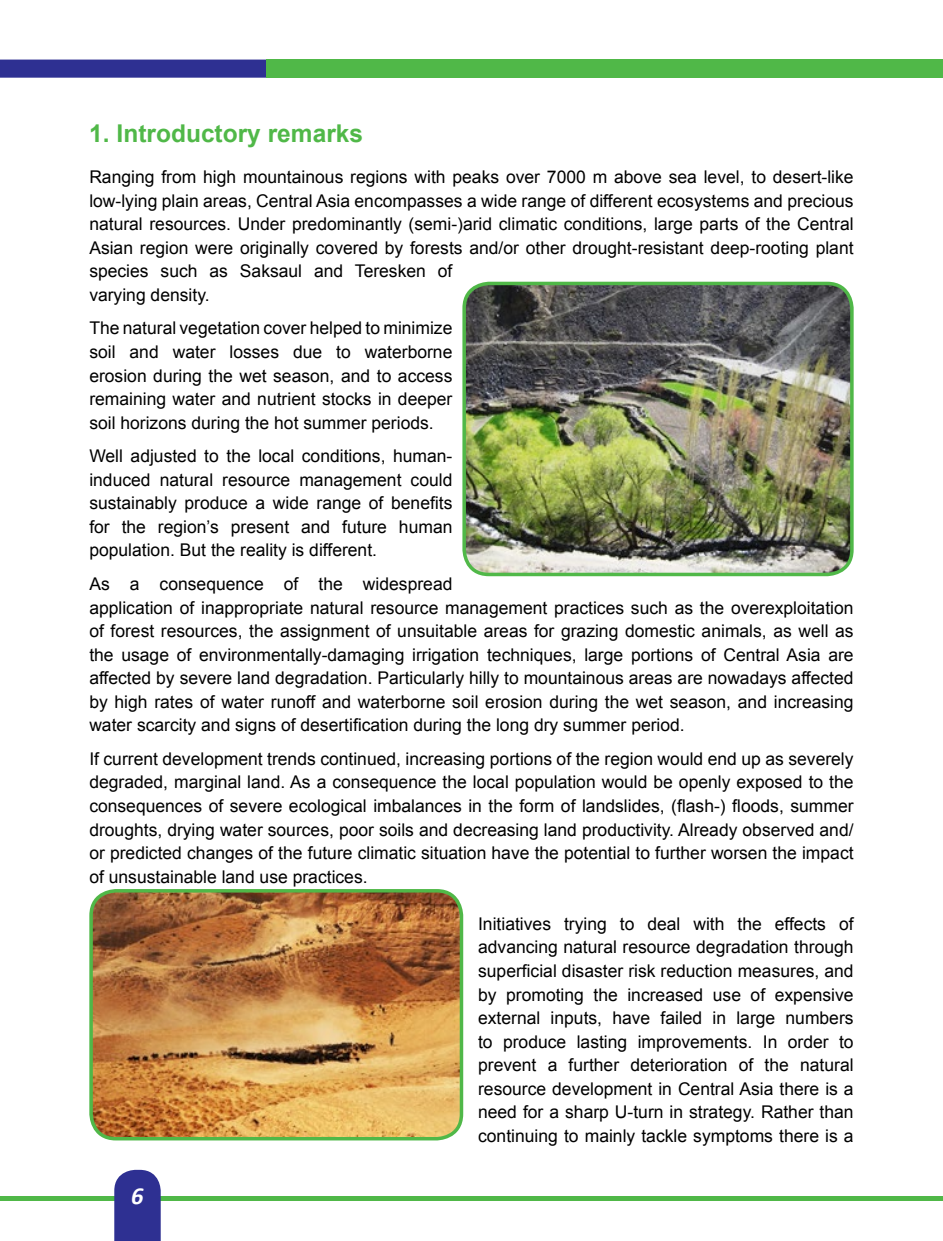
<style>
.page{position:relative;width:943px;height:1241px;background:#fff}
.page>*{position:absolute;margin:0;border:0;box-sizing:border-box;transform-origin:0 0}
.t1{font:700 24.5px "Arial";color:#50b848}
.t2{font:italic 700 24.5px "Calibri";color:#fff}
.t3{font:17.5px/23.6px "Arial";color:#000;text-align:justify}
</style>
<div class="page">
<hr style="left:0;top:1196px;width:943px;height:4px;background:#50b848">
<div style="left:0;top:60px;width:267px;height:18px;background:#2e3092"></div>
<div style="left:267px;top:60px;width:676px;height:18px;background:#50b848"></div>
<svg style="left:114px;top:1169px;width:47px;height:71px;background:#3e3f9a"></svg>
<img style="left:466px;top:283px;width:385px;height:291px">
<div style="left:462px;top:282px;width:391px;height:294px;border:4px solid #50b848;border-radius:25px"></div>
<img style="left:93px;top:893px;width:368px;height:245px">
<div style="left:89px;top:888px;width:374px;height:252px;border:4px solid #50b848;border-radius:25px"></div>
<h1 class="t1" style="left:89px;top:117px;width:275px">1. Introductory remarks</h1>
<p class="t3" style="left:89px;top:165px;width:765px;text-align:left">Ranging from high mountainous regions with peaks over 7000 m above sea level, to desert-like low-lying plain areas, Central Asia encompasses a wide range of different ecosystems and precious natural resources. Under predominantly (semi-)arid climatic conditions, large parts of the Central Asian region were originally covered by forests and/or other drought-resistant deep-rooting plant species such as Saksaul and Teresken of<br>varying density.</p>
<p class="t3" style="left:89px;top:316px;width:364px">The natural vegetation cover helped to minimize soil and water losses due to waterborne erosion during the wet season, and to access remaining water and nutrient stocks in deeper soil horizons during the hot summer periods.</p>
<p class="t3" style="left:89px;top:444px;width:364px">Well adjusted to the local conditions, human&shy;induced natural resource management could sustainably produce a wide range of benefits for the region’s present and future human population. But the reality is different.</p>
<p class="t3" style="left:89px;top:572px;width:765px;text-align:left">As a consequence of the widespread<br>application of inappropriate natural resource management practices such as the overexploitation of forest resources, the assignment of unsuitable areas for grazing domestic animals, as well as the usage of environmentally-damaging irrigation techniques, large portions of Central Asia are affected by severe land degradation. Particularly hilly to mountainous areas are nowadays affected by high rates of water runoff and waterborne soil erosion during the wet season, and increasing water scarcity and signs of desertification during the long dry summer period.</p>
<p class="t3" style="left:89px;top:747px;width:765px">If current development trends continued, increasing portions of the region would end up as severely degraded, marginal land. As a consequence the local population would be openly exposed to the consequences of severe ecological imbalances in the form of landslides, (flash-) floods, summer droughts, drying water sources, poor soils and decreasing land productivity. Already observed and/ or predicted changes of the future climatic situation have the potential to further worsen the impact of unsustainable land use practices.</p>
<p class="t3" style="left:478px;top:911px;width:377px">Initiatives trying to deal with the effects of advancing natural resource degradation through superficial disaster risk reduction measures, and by promoting the increased use of expensive external inputs, have failed in large numbers to produce lasting improvements. In order to prevent a further deterioration of the natural resource development in Central Asia there is a need for a sharp U-turn in strategy. Rather than continuing to mainly tackle symptoms there is a</p>
<h1 class="t2" style="left:131px;top:1179px;width:14px">6</h1>
</div>
